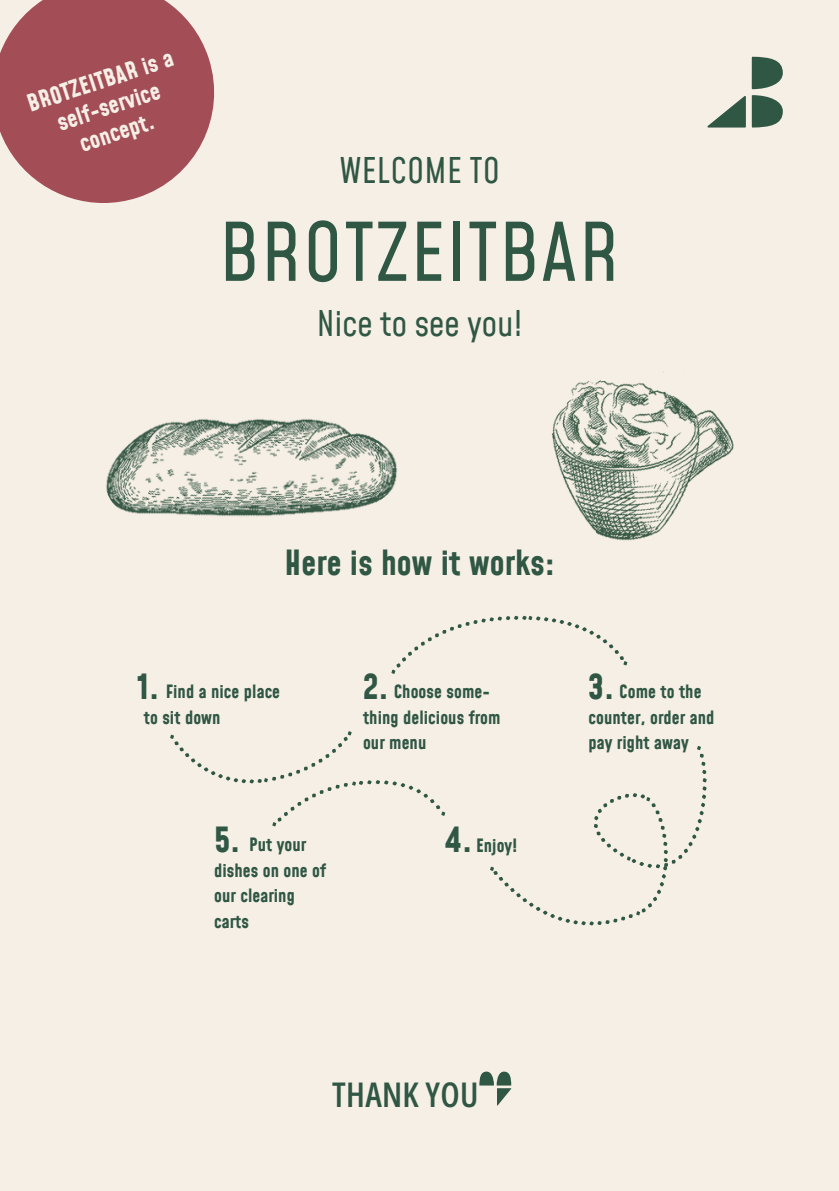
<style>
.page{position:relative;width:839px;height:1191px;background:#fff}
.page>*{position:absolute;margin:0;border:0;box-sizing:border-box;transform-origin:0 0}
.t1{font:79px "Mohave";letter-spacing:.02em;color:#305644}
.t2{font:700 34px "Mohave";letter-spacing:.005em;color:#305644}
.t3{font:34px "Mohave";letter-spacing:.005em;color:#305644}
.t4{font:600 34px "Open Sans Condensed";letter-spacing:.01em;color:#305644}
.t5{font:700 23.4px/27px "Mohave";color:#f6efe6;text-align:center}
.t6{font:700 18px/25.6px "Mohave";letter-spacing:.005em;color:#305644}
</style>
<div class="page">
<div style="left:0;top:0;width:838px;height:1191px;background:#f6efe6"></div>
<svg style="left:479px;top:1072px;width:32px;height:34px"></svg>
<img style="left:103px;top:417px;width:296px;height:103px;border-radius:44px">
<svg style="left:170px;top:731px;width:275px;height:95px"></svg>
<svg style="left:391px;top:616px;width:236px;height:58px"></svg>
<svg style="left:490px;top:746px;width:216px;height:179px"></svg>
<img style="left:551px;top:371px;width:183px;height:170px">
<svg style="left:0;top:0;width:214px;height:203px;fill:#a34e57"></svg>
<svg style="left:751px;top:95px;width:31px;height:33px"></svg>
<svg style="left:707px;top:96px;width:38px;height:32px"></svg>
<svg style="left:751px;top:57px;width:31px;height:32px"></svg>
<p class="t5" style="left:24px;top:91px;width:154px;rotate:-18deg">BROTZEITBAR is a self-service concept.</p>
<p class="t3" style="left:339px;top:150px;width:162px">WELCOME TO</p>
<p class="t1" style="left:219px;top:203px;width:401px">BROTZEITBAR</p>
<p class="t3" style="left:317px;top:303px;width:207px">Nice to see you!</p>
<h2 class="t2" style="left:284px;top:542px;width:272px">Here is how it works:</h2>
<p class="t2" style="left:137px;top:665px;width:23px">1.</p>
<p class="t6" style="left:166px;top:679px;width:116px">Find a nice place</p>
<p class="t6" style="left:144px;top:704px;width:78px">to sit down</p>
<h1 class="t2" style="left:363px;top:665px;width:27px">2.</h1>
<p class="t6" style="left:394px;top:679px;width:98px">Choose some-</p>
<p class="t6" style="left:363px;top:704px;width:139px">thing delicious from our menu</p>
<p class="t2" style="left:214px;top:818px;width:28px">5.</p>
<h2 class="t2" style="left:445px;top:818px;width:28px">4.</h2>
<p class="t6" style="left:249px;top:832px;width:59px">Put your</p>
<p class="t6" style="left:214px;top:857px;width:113px">dishes on one of our clearing carts</p>
<h2 class="t6" style="left:476px;top:832px;width:43px">Enjoy!</h2>
<h2 class="t4" style="left:332px;top:1071px;width:148px">THANK YOU</h2>
<h2 class="t2" style="left:588px;top:665px;width:27px">3.</h2>
<h2 class="t6" style="left:619px;top:679px;width:84px">Come to the</h2>
<p class="t6" style="left:588px;top:704px;width:127px">counter, order and pay right away</p>
</div>
